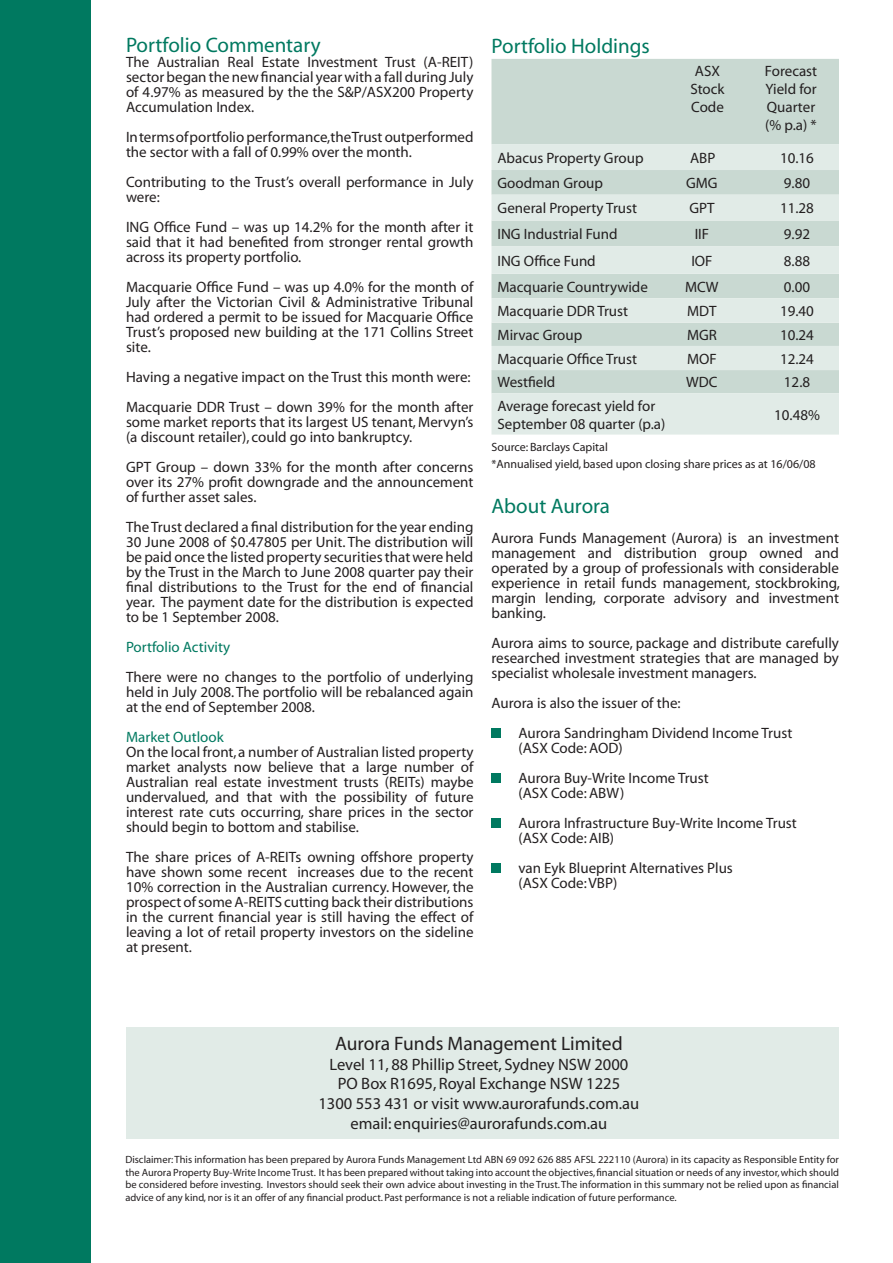
<style>
.page{position:relative;width:893px;height:1263px;background:#fff}
.page>*{position:absolute;margin:0;border:0;box-sizing:border-box;transform-origin:0 0}
.t1{font:21px "Myriad";color:#007960}
.t2{font:19.5px "Myriad";color:#231f20}
.t3{font:16.5px "Myriad";color:#231f20}
.t4{font:15px/15px "Myriad";color:#231f20;text-align:justify}
.t5{font:15px "Myriad";color:#007960}
.t6{font:12px "Myriad";color:#231f20}
.t7{font:10.5px/12.6px "Myriad";color:#231f20;text-align:justify}
</style>
<div class="page">
<div style="left:0;top:0;width:90px;height:1263px;background:#007960"></div>
<div style="left:126px;top:1027px;width:713px;height:112px;background:#e1ebe7"></div>
<div style="left:491px;top:59px;width:348px;height:85px;background:#c9d9d2"></div>
<svg style="left:491px;top:144px;width:348px;height:291px;background:#d7e3de"></svg>
<div style="left:491px;top:728px;width:10px;height:10px;background:#007960"></div>
<div style="left:491px;top:773px;width:10px;height:10px;background:#007960"></div>
<div style="left:491px;top:818px;width:10px;height:10px;background:#007960"></div>
<div style="left:491px;top:863px;width:10px;height:10px;background:#007960"></div>
<p class="t1" style="left:126px;top:34px;width:196px">Portfolio Commentary</p>
<p class="t4" style="left:126px;top:55px;width:349px">The Australian Real Estate Investment Trust (A-REIT) sector began the new financial year with a fall during July of 4.97% as measured by the the S&amp;P/ASX200 Property Accumulation Index.</p>
<p class="t4" style="left:126px;top:130px;width:349px">In terms of portfolio performance, the Trust outperformed the sector with a fall of 0.99% over the month.</p>
<p class="t4" style="left:126px;top:175px;width:349px">Contributing to the Trust’s overall performance in July were:</p>
<p class="t4" style="left:126px;top:220px;width:349px">ING Office Fund – was up 14.2% for the month after it said that it had benefited from stronger rental growth across its property portfolio.</p>
<p class="t4" style="left:126px;top:280px;width:349px">Macquarie Office Fund – was up 4.0% for the month of July after the Victorian Civil &amp; Administrative Tribunal had ordered a permit to be issued for Macquarie Office Trust’s proposed new building at the 171 Collins Street site.</p>
<p class="t4" style="left:126px;top:370px;width:346px">Having a negative impact on the Trust this month were:</p>
<p class="t4" style="left:126px;top:400px;width:349px">Macquarie DDR Trust – down 39% for the month after some market reports that its largest US tenant, Mervyn’s (a discount retailer), could go into bankruptcy.</p>
<p class="t4" style="left:126px;top:460px;width:349px">GPT Group – down 33% for the month after concerns over its 27% profit downgrade and the announcement of further asset sales.</p>
<p class="t4" style="left:126px;top:520px;width:349px">The Trust declared a final distribution for the year ending 30 June 2008 of $0.47805 per Unit. The distribution will be paid once the listed property securities that were held by the Trust in the March to June 2008 quarter pay their final distributions to the Trust for the end of financial year. The payment date for the distribution is expected to be 1 September 2008.</p>
<p class="t5" style="left:126px;top:639px;width:106px">Portfolio Activity</p>
<p class="t4" style="left:126px;top:670px;width:349px">There were no changes to the portfolio of underlying held in July 2008. The portfolio will be rebalanced again at the end of September 2008.</p>
<p class="t5" style="left:126px;top:729px;width:99px">Market Outlook</p>
<p class="t4" style="left:126px;top:745px;width:349px">On the local front, a number of Australian listed property market analysts now believe that a large number of Australian real estate investment trusts (REITs) maybe undervalued, and that with the possibility of future interest rate cuts occurring, share prices in the sector should begin to bottom and stabilise.</p>
<p class="t4" style="left:126px;top:850px;width:349px">The share prices of A-REITs owning offshore property have shown some recent increases due to the recent 10% correction in the Australian currency. However, the prospect of some A-REITS cutting back their distributions in the current financial year is still having the effect of leaving a lot of retail property investors on the sideline at present.</p>
<p class="t1" style="left:491px;top:35px;width:160px">Portfolio Holdings</p>
<p class="t4" style="left:690px;top:63px;width:36px;line-height:18px;text-align:center">ASX<br>Stock<br>Code</p>
<p class="t4" style="left:765px;top:63px;width:54px;line-height:18px">Forecast Yield for Quarter</p>
<p class="t4" style="left:765px;top:118px;width:53px">(% p.a) *</p>
<p class="t4" style="left:497px;top:151px;width:148px">Abacus Property Group</p>
<p class="t4" style="left:690px;top:151px;width:27px">ABP</p>
<p class="t4" style="left:780px;top:151px;width:35px">10.16</p>
<p class="t4" style="left:497px;top:176px;width:107px">Goodman Group</p>
<p class="t4" style="left:686px;top:176px;width:33px">GMG</p>
<p class="t4" style="left:784px;top:176px;width:28px">9.80</p>
<p class="t4" style="left:497px;top:201px;width:141px">General Property Trust</p>
<p class="t4" style="left:689px;top:201px;width:27px">GPT</p>
<p class="t4" style="left:780px;top:201px;width:35px">11.28</p>
<p class="t4" style="left:497px;top:227px;width:122px">ING Industrial Fund</p>
<p class="t4" style="left:695px;top:227px;width:16px">IIF</p>
<p class="t4" style="left:784px;top:227px;width:28px">9.92</p>
<p class="t4" style="left:497px;top:254px;width:100px">ING Office Fund</p>
<p class="t4" style="left:691px;top:254px;width:23px">IOF</p>
<p class="t4" style="left:784px;top:254px;width:28px">8.88</p>
<p class="t4" style="left:497px;top:280px;width:152px">Macquarie Countrywide</p>
<p class="t4" style="left:685px;top:280px;width:35px">MCW</p>
<p class="t4" style="left:784px;top:280px;width:28px">0.00</p>
<p class="t4" style="left:497px;top:304px;width:132px">Macquarie DDR Trust</p>
<p class="t4" style="left:687px;top:304px;width:31px">MDT</p>
<p class="t4" style="left:780px;top:304px;width:35px">19.40</p>
<p class="t4" style="left:497px;top:328px;width:86px">Mirvac Group</p>
<p class="t4" style="left:687px;top:328px;width:31px">MGR</p>
<p class="t4" style="left:780px;top:328px;width:35px">10.24</p>
<p class="t4" style="left:497px;top:352px;width:141px">Macquarie Office Trust</p>
<p class="t4" style="left:687px;top:352px;width:31px">MOF</p>
<p class="t4" style="left:780px;top:352px;width:35px">12.24</p>
<p class="t4" style="left:497px;top:375px;width:59px">Westfield</p>
<p class="t4" style="left:686px;top:375px;width:33px">WDC</p>
<p class="t4" style="left:784px;top:375px;width:28px">12.8</p>
<p class="t4" style="left:497px;top:397px;width:169px;line-height:18px">Average forecast yield for<br>September 08 quarter (p.a)</p>
<p class="t4" style="left:774px;top:408px;width:47px">10.48%</p>
<p class="t6" style="left:491px;top:441px;width:118px">Source: Barclays Capital</p>
<p class="t6" style="left:491px;top:458px;width:326px">*Annualised yield, based upon closing share prices as at 16/06/08</p>
<p class="t1" style="left:491px;top:495px;width:120px">About Aurora</p>
<p class="t4" style="left:491px;top:531px;width:350px">Aurora Funds Management (Aurora) is an investment management and distribution group owned and operated by a group of professionals with considerable experience in retail funds management, stockbroking, margin lending, corporate advisory and investment banking.</p>
<p class="t4" style="left:491px;top:636px;width:349px">Aurora aims to source, package and distribute carefully researched investment strategies that are managed by specialist wholesale investment managers.</p>
<p class="t4" style="left:491px;top:696px;width:191px">Aurora is also the issuer of the:</p>
<p class="t4" style="left:518px;top:726px;width:275px">Aurora Sandringham Dividend Income Trust</p>
<p class="t4" style="left:518px;top:741px;width:106px">(ASX Code: AOD)</p>
<p class="t4" style="left:518px;top:771px;width:192px">Aurora Buy-Write Income Trust (ASX Code: ABW)</p>
<p class="t4" style="left:518px;top:816px;width:280px">Aurora Infrastructure Buy-Write Income Trust</p>
<p class="t4" style="left:518px;top:831px;width:97px">(ASX Code: AIB)</p>
<p class="t4" style="left:518px;top:861px;width:216px">van Eyk Blueprint Alternatives Plus (ASX Code: VBP)</p>
<p class="t2" style="left:335px;top:1033px;width:289px">Aurora Funds Management Limited</p>
<p class="t3" style="left:329px;top:1056px;width:300px">Level 11, 88 Phillip Street, Sydney NSW 2000</p>
<p class="t3" style="left:338px;top:1076px;width:284px">PO Box R1695, Royal Exchange NSW 1225</p>
<p class="t3" style="left:318px;top:1095px;width:322px">1300 553 431 or visit www.aurorafunds.com.au</p>
<p class="t3" style="left:350px;top:1115px;width:258px">email: enquiries@aurorafunds.com.au</p>
<p class="t7" style="left:125px;top:1154px;width:715px">Disclaimer: This information has been prepared by Aurora Funds Management Ltd ABN 69 092 626 885 AFSL 222110 (Aurora) in its capacity as Responsible Entity for the Aurora Property Buy-Write Income Trust. It has been prepared without taking into account the objectives, financial situation or needs of any investor, which should be considered before investing. Investors should seek their own advice about investing in the Trust. The information in this summary not be relied upon as financial advice of any kind, nor is it an offer of any financial product. Past performance is not a reliable indication of future performance.</p>
</div>
